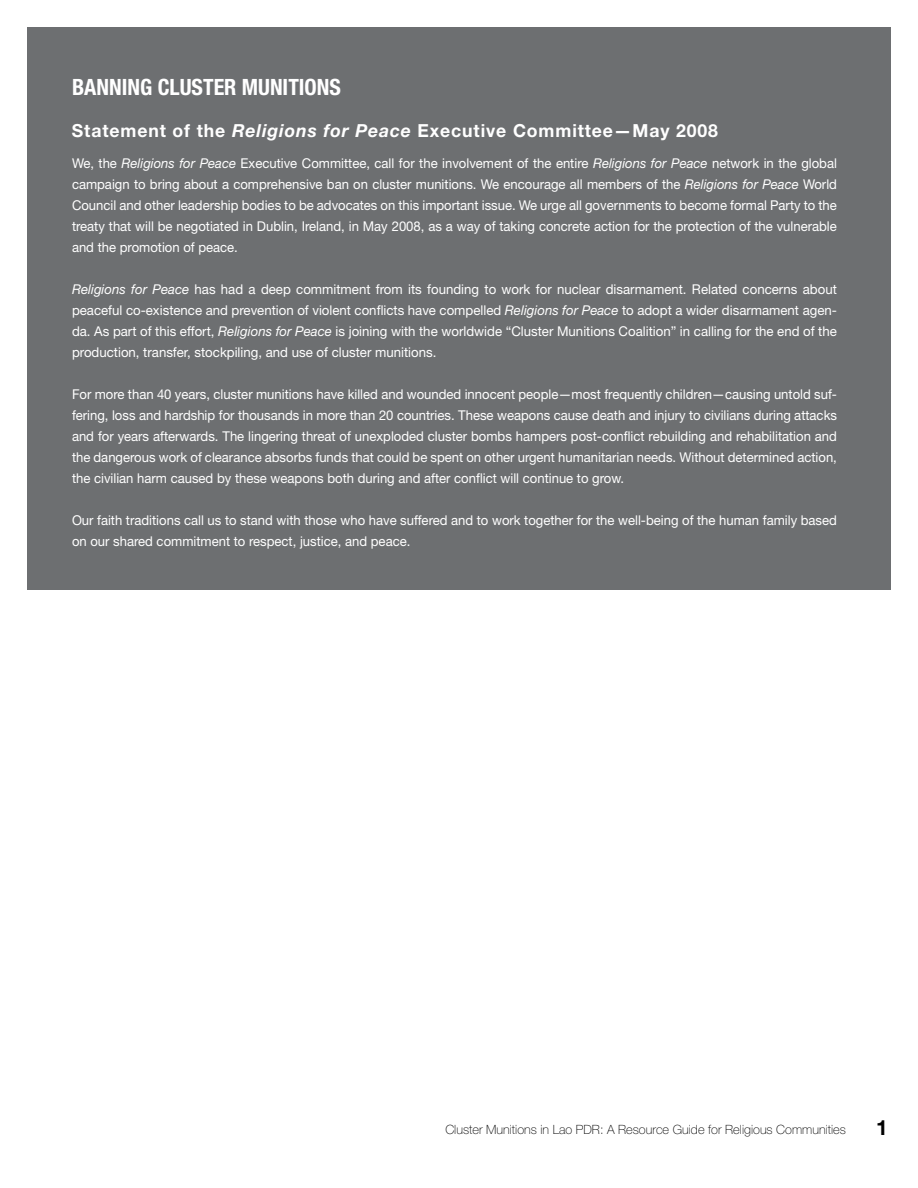
<style>
.page{position:relative;width:918px;height:1188px;background:#fff}
.page>*{position:absolute;margin:0;border:0;box-sizing:border-box;transform-origin:0 0}
.t1{font:700 condensed 22.5px "Helvetica Neue";color:#fff}
.t2{font:700 21px "Helvetica Neue CE";color:#000}
.t3{font:700 18px "Helvetica Neue";letter-spacing:.05em;color:#fff}
.t4{font:13.5px/21px "Helvetica Neue";color:#fff;text-align:justify}
.t5{font:100 12.75px "Helvetica Neue CE";color:#000}
.s1{font-style:italic}
</style>
<div class="page">
<div style="left:27px;top:27px;width:864px;height:563px;background:#6d6f71"></div>
<h1 class="t1" style="left:72px;top:73px;width:270px">BANNING CLUSTER MUNITIONS</h1>
<h3 class="t3" style="left:72px;top:119px;width:648px">Statement of the <span class="s1">Religions for Peace</span> Executive Committee—May 2008</h3>
<p class="t4" style="left:72px;top:153px;width:767px">We, the <span class="s1">Religions for Peace</span> Executive Committee, call for the involvement of the entire <span class="s1">Religions for Peace</span> network in the global campaign to bring about a comprehensive ban on cluster munitions. We encourage all members of the <span class="s1">Religions for Peace</span> World Council and other leadership bodies to be advocates on this important issue. We urge all governments to become formal Party to the treaty that will be negotiated in Dublin, Ireland, in May 2008, as a way of taking concrete action for the protection of the vulnerable and the promotion of peace.</p>
<p class="t4" style="left:72px;top:279px;width:766px"><span class="s1">Religions for Peace</span> has had a deep commitment from its founding to work for nuclear disarmament. Related concerns about peaceful co-existence and prevention of violent conflicts have compelled <span class="s1">Religions for Peace</span> to adopt a wider disarmament agen&shy;da. As part of this effort, <span class="s1">Religions for Peace</span> is joining with the worldwide “Cluster Munitions Coalition” in calling for the end of the production, transfer, stockpiling, and use of cluster munitions.</p>
<p class="t4" style="left:72px;top:384px;width:767px">For more than 40 years, cluster munitions have killed and wounded innocent people—most frequently children—causing untold suf&shy;fering, loss and hardship for thousands in more than 20 countries. These weapons cause death and injury to civilians during attacks and for years afterwards. The lingering threat of unexploded cluster bombs hampers post-conflict rebuilding and rehabilitation and the dangerous work of clearance absorbs funds that could be spent on other urgent humanitarian needs. Without determined action, the civilian harm caused by these weapons both during and after conflict will continue to grow.</p>
<p class="t4" style="left:72px;top:510px;width:766px">Our faith traditions call us to stand with those who have suffered and to work together for the well-being of the human family based on our shared commitment to respect, justice, and peace.</p>
<p class="t5" style="left:445px;top:1122px;width:402px">Cluster Munitions in Lao PDR: A Resource Guide for Religious Communities</p>
<h2 class="t2" style="left:876px;top:1114px;width:13px">1</h2>
</div>
